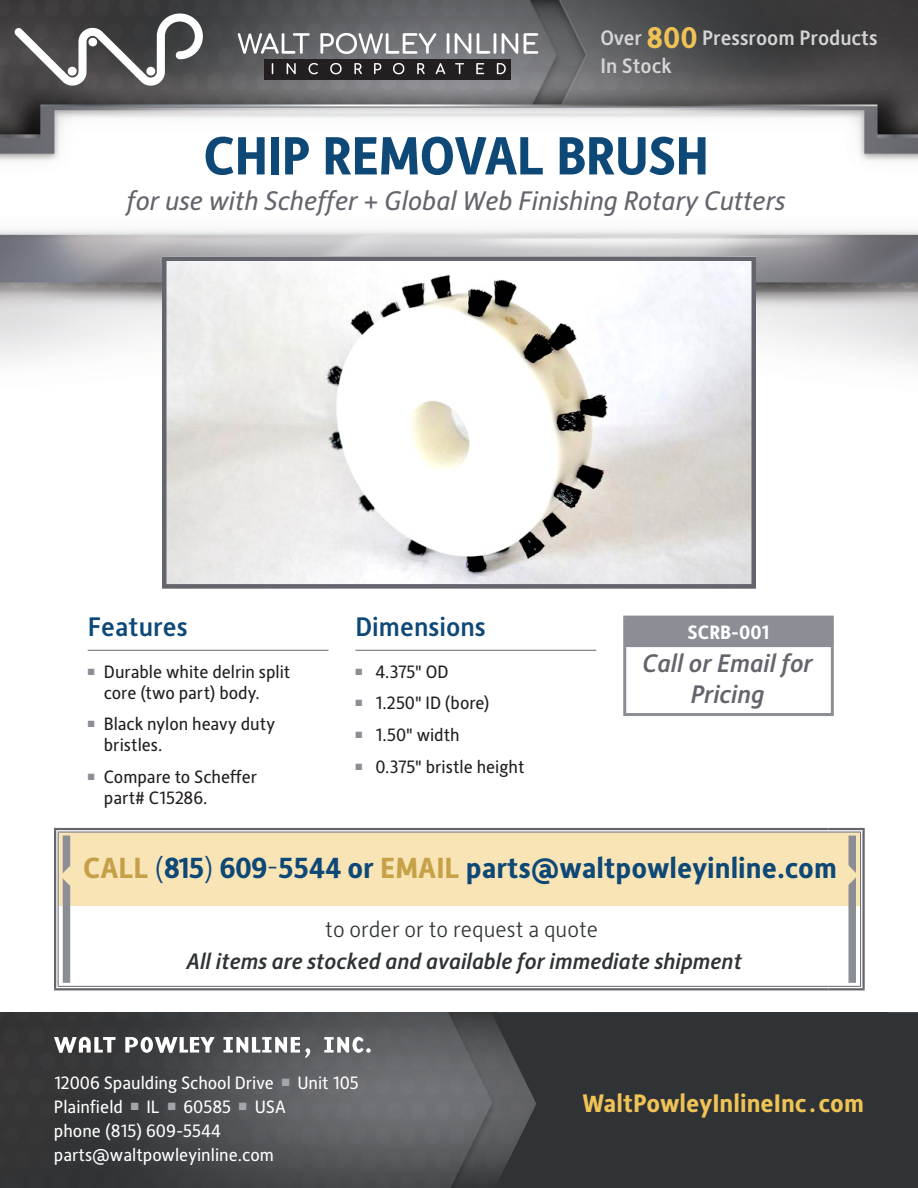
<style>
.page{position:relative;width:918px;height:1188px;background:#fff}
.page>*{position:absolute;margin:0;border:0;box-sizing:border-box;transform-origin:0 0}
.t1{font:700 54px "Alber New";letter-spacing:-.02em;color:#0d4877}
.t2{font:700 29.25px "Alber New";color:#0d4877}
.t3{font:italic 27px "Alber New";color:#64656c}
.t4{font:500 27px "Alber New";color:#0d4877}
.t5{font:700 25.5px "Alber New";color:#f0c356}
.t6{font:italic 500 25.5px/30.6px "Alber New";color:#64656c;text-align:center}
.t7{font:italic 500 22.5px "Alber New";color:#2f3335}
.t8{font:300 22.5px "Alber New";color:#2f3335}
.t9{font:500 21px/28px "Alber New";color:#d6d5d6}
.t10{font:700 19.5px "Alber New";color:#fff}
.t11{font:18px/21px "Alber New";color:#231f20}
.t12{font:18px/24px "Alber New";color:#fff}
.s1{font-weight:700;font-size:30px;color:#f0c256}
.s2{color:#c6a048}
.s3{font-weight:300}
.s4{color:#c6a147}
</style>
<div class="page">
<img style="left:0;top:0;width:918px;height:366px">
<hr style="left:88px;top:650px;width:240px;height:1px;background:#64656c">
<hr style="left:356px;top:650px;width:240px;height:1px;background:#64656c">
<div style="left:625px;top:617px;width:207px;height:29px;background:#8b8e95"></div>
<hr style="left:623px;top:616px;width:211px;height:3px;background:#8b8e95">
<hr style="left:623px;top:619px;width:3px;height:25px;background:#8b8e95">
<hr style="left:831px;top:619px;width:3px;height:25px;background:#8b8e95">
<hr style="left:623px;top:644px;width:211px;height:3px;background:#8b8e95">
<hr style="left:623px;top:647px;width:3px;height:66px;background:#8b8e95">
<hr style="left:831px;top:647px;width:3px;height:66px;background:#8b8e95">
<hr style="left:623px;top:713px;width:211px;height:3px;background:#8b8e95">
<img style="left:167px;top:261px;width:584px;height:323px">
<div style="left:162px;top:256px;width:594px;height:333px;border:4px solid #64656c"></div>
<img style="left:0;top:1012px;width:491px;height:176px">
<div style="left:491px;top:1012px;width:427px;height:176px;background:#2f3335"></div>
<svg style="left:54px;top:1037px;width:317px;height:21px"></svg>
<div style="left:59px;top:832px;width:802px;height:74px;background:#f9e4b6"></div>
<svg style="left:829px;top:830px;width:33px;height:2px"></svg>
<div style="left:860px;top:832px;width:5px;height:154px;background:#f0f0f1"></div>
<svg style="left:90px;top:830px;width:739px;height:2px"></svg>
<svg style="left:56px;top:830px;width:34px;height:2px"></svg>
<svg style="left:56px;top:832px;width:2px;height:154px"></svg>
<hr style="left:829px;top:828px;width:36px;height:2px;background:#64656c">
<hr style="left:829px;top:832px;width:32px;height:1px;background:#64656c">
<hr style="left:860px;top:832px;width:1px;height:154px;background:#64656c">
<hr style="left:862px;top:830px;width:3px;height:158px;background:#64656c">
<hr style="left:829px;top:986px;width:32px;height:1px;background:#64656c">
<hr style="left:829px;top:988px;width:36px;height:2px;background:#64656c">
<hr style="left:90px;top:828px;width:739px;height:2px;background:#64656c">
<hr style="left:90px;top:832px;width:739px;height:1px;background:#64656c">
<hr style="left:54px;top:828px;width:36px;height:2px;background:#64656c">
<hr style="left:58px;top:832px;width:32px;height:1px;background:#64656c">
<hr style="left:54px;top:830px;width:2px;height:158px;background:#64656c">
<hr style="left:58px;top:832px;width:1px;height:154px;background:#64656c">
<hr style="left:58px;top:986px;width:32px;height:1px;background:#64656c">
<hr style="left:54px;top:988px;width:36px;height:2px;background:#64656c">
<hr style="left:90px;top:986px;width:739px;height:1px;background:#64656c">
<hr style="left:90px;top:988px;width:739px;height:2px;background:#64656c">
<div style="left:63px;top:836px;width:7px;height:147px;background:#8b8e95"></div>
<div style="left:848px;top:836px;width:8px;height:147px;background:#8b8e95"></div>
<img style="left:0;top:5px;width:561px;height:90px">
<svg style="left:62px;top:866px;width:9px;height:19px"></svg>
<svg style="left:848px;top:866px;width:1px;height:19px"></svg>
<p class="t9" style="left:601px;top:23px;width:279px">Over <span class="s1">800</span> Pressroom Products<br>In Stock</p>
<h1 class="t1" style="left:203px;top:120px;width:507px">CHIP REMOVAL BRUSH</h1>
<h3 class="t3" style="left:127px;top:183px;width:660px">for use with Scheffer + Global Web Finishing Rotary Cutters</h3>
<h3 class="t4" style="left:88px;top:609px;width:102px">Features</h3>
<p class="t11" style="left:104px;top:660px;width:188px;text-indent:-16px"><sup>■</sup> Durable white delrin split core (two part) body.</p>
<p class="t11" style="left:104px;top:713px;width:173px;text-indent:-16px"><sup>■</sup> Black nylon heavy duty bristles.</p>
<p class="t11" style="left:104px;top:766px;width:155px;text-indent:-16px"><sup>■</sup> Compare to Scheffer part# C15286.</p>
<h3 class="t4" style="left:356px;top:609px;width:132px">Dimensions</h3>
<p class="t11" style="left:355px;top:660px;width:94px"><sup>■</sup> 4.375" OD</p>
<p class="t11" style="left:355px;top:692px;width:136px"><sup>■</sup> 1.250" ID (bore)</p>
<p class="t11" style="left:355px;top:724px;width:106px"><sup>■</sup> 1.50" width</p>
<p class="t11" style="left:355px;top:756px;width:171px"><sup>■</sup> 0.375" bristle height</p>
<p class="t10" style="left:688px;top:619px;width:84px">SCRB-001</p>
<h3 class="t6" style="left:643px;top:647px;width:172px">Call or Email for<br>Pricing</h3>
<h2 class="t2" style="left:83px;top:849px;width:755px"><span class="s2">CALL</span> <span class="s3">(</span>815<span class="s3">)</span> 609<span class="s3">-</span>5544 or <span class="s4">EMAIL</span> parts@waltpowleyinline.com</h2>
<p class="t8" style="left:325px;top:914px;width:274px">to order or to request a quote</p>
<p class="t7" style="left:186px;top:947px;width:557px">All items are stocked and available for immediate shipment</p>
<p class="t12" style="left:54px;top:1070px;width:306px">12006 Spaulding School Drive <sup>■</sup> Unit 105<br>Plainfield <sup>■</sup> IL <sup>■</sup> 60585 <sup>■</sup> USA<br>phone (815) 609-5544 parts@waltpowleyinline.com</p>
<h3 class="t5" style="left:583px;top:1087px;width:283px">WaltPowleyInlineInc.com</h3>
</div>
